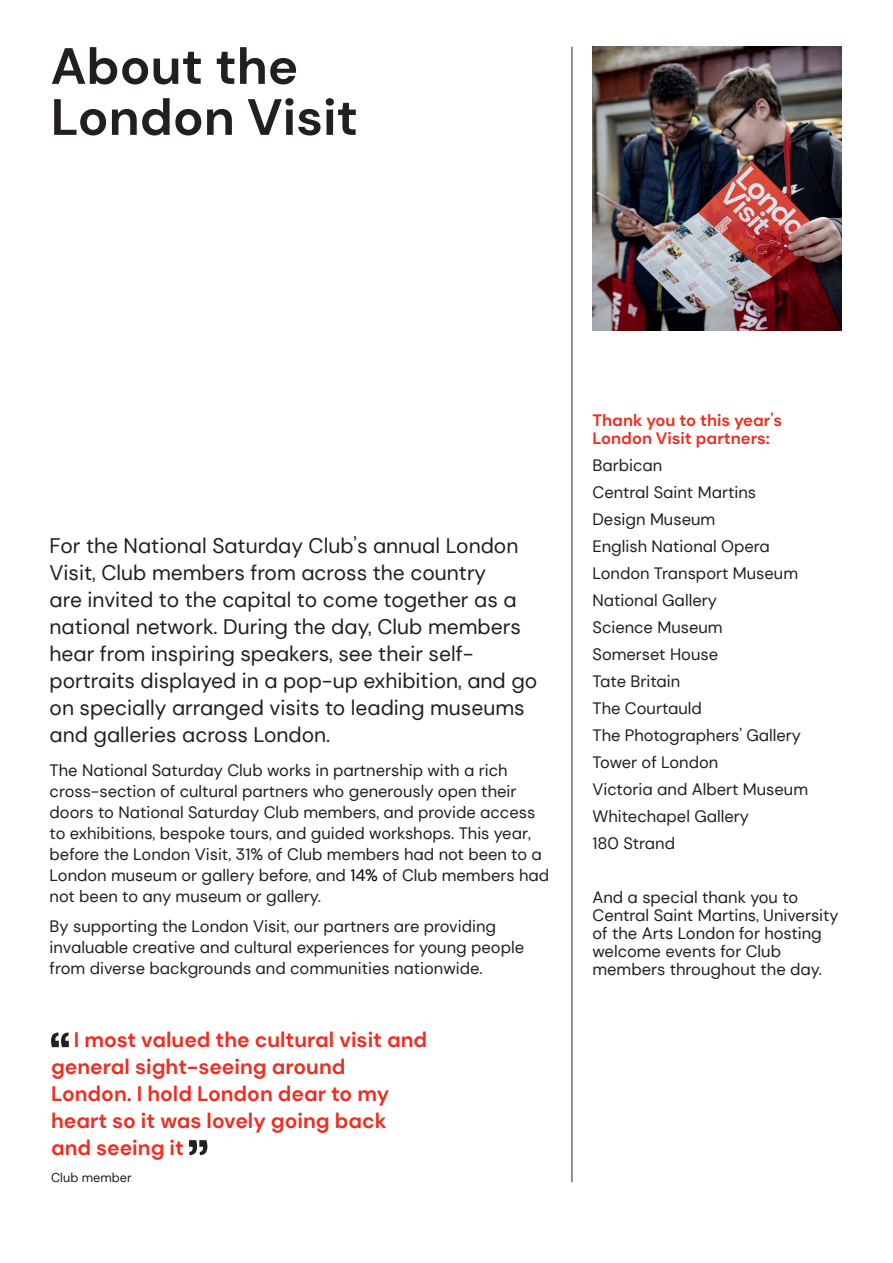
<style>
.page{position:relative;width:893px;height:1263px;background:#fff}
.page>*{position:absolute;margin:0;border:0;box-sizing:border-box;transform-origin:0 0}
.B0{font:700 51px/51px "DM Sans";color:#231f20}
.B0-2{font:21px/27px "DM Sans";color:#231f20}
.t1{font:700 21px/27px "DM Sans";color:#ee2e22}
.B1{font:16.5px/21px "DM Sans";color:#231f20}
.B1-2{font:700 16.5px/18px "DM Sans";color:#ee2e22}
.B2{font:12.75px "DM Sans";color:#231f20}
.s1{color:#000}
</style>
<div class="page">
<img style="left:592px;top:47px;width:250px;height:284px">
<hr style="left:572px;top:47px;width:1px;height:1135px;background:#231f20">
<svg style="left:51px;top:1032px;width:18px;height:15px"></svg>
<svg style="left:189px;top:1140px;width:18px;height:15px"></svg>
<p class="B0" style="left:51px;top:40px;width:309px">About the<br>London Visit</p>
<p class="B0-2" style="left:50px;top:532px;width:489px">For the National Saturday Club’s annual London Visit, Club members from across the country<br>are invited to the capital to come together as a national network. During the day, Club members hear from inspiring speakers, see their self&shy;portraits displayed in a pop-up exhibition, and go on specially arranged visits to leading museums and galleries across London.</p>
<p class="B1" style="left:50px;top:760px;width:501px">The National Saturday Club works in partnership with a rich cross-section of cultural partners who generously open their doors to National Saturday Club members, and provide access to exhibitions, bespoke tours, and guided workshops. This year, before the London Visit, 31% of Club members had not been to a London museum or gallery before, and <span class="s1">14%</span> of Club members had not been to any museum or gallery.</p>
<p class="B1" style="left:50px;top:916px;width:476px">By supporting the London Visit, our partners are providing invaluable creative and cultural experiences for young people from diverse backgrounds and communities nationwide.</p>
<p class="t1" style="left:51px;top:1026px;width:378px;text-indent:23px">I most valued the cultural visit and general sight-seeing around<br>London. I hold London dear to my heart so it was lovely going back and seeing it</p>
<p class="B2" style="left:51px;top:1170px;width:82px">Club member</p>
<p class="B1-2" style="left:592px;top:411px;width:191px">Thank you to this year’s<br>London Visit partners:</p>
<p class="B1" style="left:592px;top:454px;width:71px">Barbican</p>
<p class="B1" style="left:592px;top:481px;width:165px">Central Saint Martins</p>
<p class="B1" style="left:592px;top:508px;width:124px">Design Museum</p>
<p class="B1" style="left:592px;top:535px;width:179px">English National Opera</p>
<p class="B1" style="left:592px;top:562px;width:207px">London Transport Museum</p>
<p class="B1" style="left:592px;top:589px;width:126px">National Gallery</p>
<p class="B1" style="left:592px;top:616px;width:132px">Science Museum</p>
<p class="B1" style="left:592px;top:643px;width:127px">Somerset House</p>
<p class="B1" style="left:592px;top:670px;width:89px">Tate Britain</p>
<p class="B1" style="left:592px;top:697px;width:111px">The Courtauld</p>
<p class="B1" style="left:592px;top:724px;width:210px">The Photographers’ Gallery</p>
<p class="B1" style="left:592px;top:751px;width:127px">Tower of London</p>
<p class="B1" style="left:592px;top:778px;width:217px">Victoria and Albert Museum</p>
<p class="B1" style="left:592px;top:805px;width:158px">Whitechapel Gallery</p>
<p class="B1" style="left:592px;top:832px;width:84px">180 Strand</p>
<p class="B1" style="left:592px;top:888px;width:248px;line-height:18px">And a special thank you to<br>Central Saint Martins, University of the Arts London for hosting welcome events for Club members throughout the day.</p>
</div>
